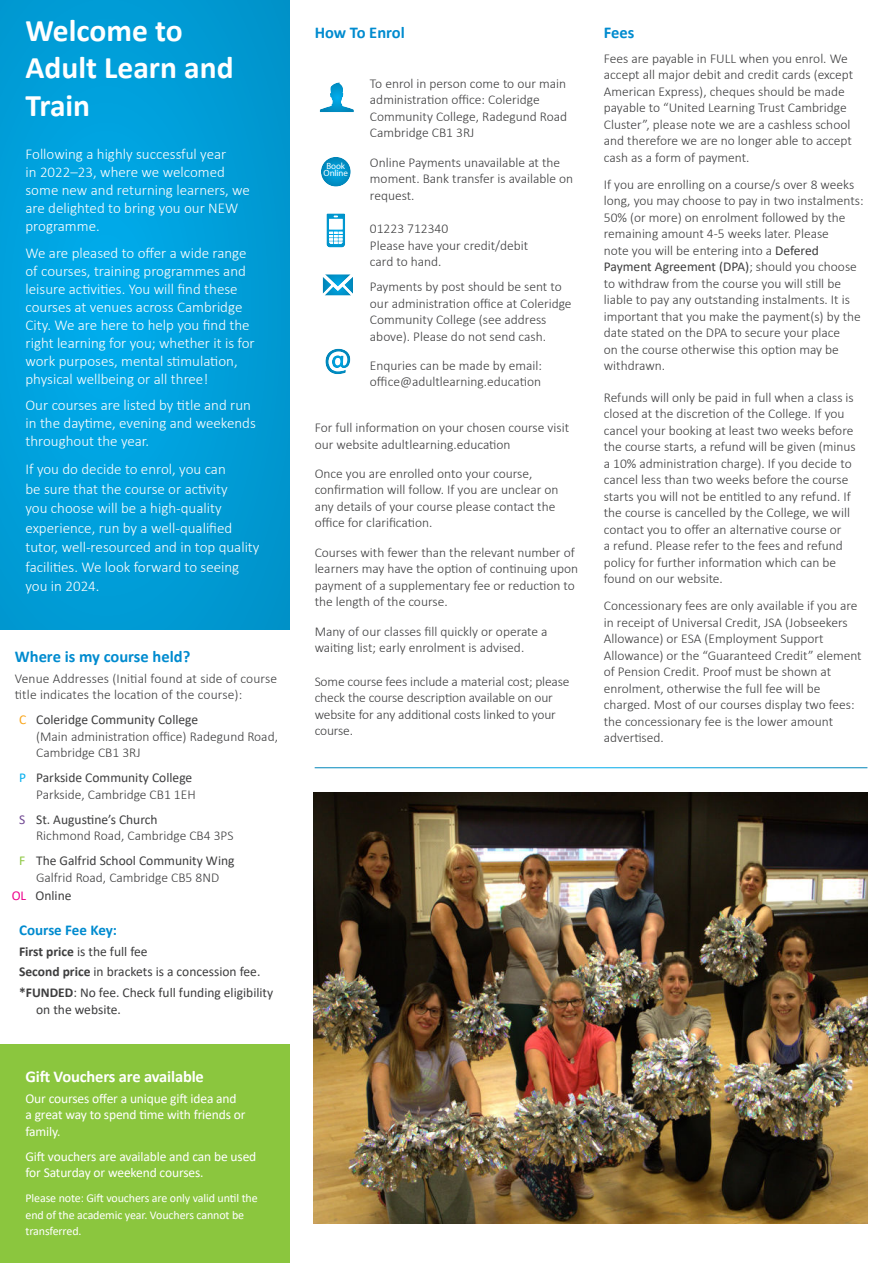
<style>
.page{position:relative;width:893px;height:1263px;background:#fff}
.page>*{position:absolute;margin:0;border:0;box-sizing:border-box;transform-origin:0 0}
.t1{font:700 31.5px/37.5px "Calibri";color:#fff}
.t2{font:700 16.5px "Calibri";color:#008bcf}
.t3{font:700 16.5px "Calibri";letter-spacing:-.01em;color:#fff}
.t4{font:300 15px/18px "Calibri";color:#fff}
.t5{font:700 15px "Calibri";color:#008bcf}
.t6{font:300 13.5px/16.5px "Calibri";color:#3e3e3f}
.t7{font:13.5px/16.5px "Calibri";color:#3e3e3f;text-align:right}
.t8{font:13.5px/16.5px "Calibri";letter-spacing:-.01em;color:#fff}
.t9{font:12px/16.5px "Calibri";letter-spacing:-.01em;color:#fff}
.t10{font:9px/7.5px "Myriad Pro";letter-spacing:-.01em;color:#fff;text-align:center}
.s1{font-weight:400;color:#f9a51b}
.s2{font-weight:400}
.s3{color:#00aeef}
.s4{font-weight:300}
.s5{font-weight:400;color:#714993}
.s6{color:#8bc63e}
.s7{color:#ed028c}
.s8{font-weight:700}
</style>
<div class="page">
<svg style="left:0;top:0;width:289px;height:630px;background:#009fda"></svg>
<svg style="left:325px;top:349px;width:25px;height:25px"></svg>
<svg style="left:326px;top:213px;width:19px;height:34px"></svg>
<svg style="left:320px;top:82px;width:34px;height:30px"></svg>
<svg style="left:321px;top:157px;width:30px;height:30px"></svg>
<svg style="left:323px;top:274px;width:30px;height:22px"></svg>
<div style="left:0;top:1044px;width:289px;height:219px;background:#8bc63e"></div>
<img style="left:313px;top:792px;width:554px;height:431px">
<h1 class="t1" style="left:26px;top:14px;width:210px">Welcome to<br>Adult Learn and<br>Train</h1>
<p class="t4" style="left:26px;top:146px;width:226px">Following a highly successful year<br>in 2022–23, where we welcomed some new and returning learners, we are delighted to bring you our NEW programme.</p>
<p class="t4" style="left:26px;top:244px;width:231px">We are pleased to offer a wide range of courses, training programmes and leisure activities. You will find these courses at venues across Cambridge City. We are here to help you find the right learning for you; whether it is for work purposes, mental stimulation, physical wellbeing or all three!</p>
<p class="t4" style="left:26px;top:396px;width:232px">Our courses are listed by title and run in the daytime, evening and weekends throughout the year.</p>
<p class="t4" style="left:26px;top:460px;width:235px;line-height:19.5px">If you do decide to enrol, you can<br>be sure that the course or activity<br>you choose will be a high-quality experience, run by a well-qualified tutor, well-resourced and in top quality facilities. We look forward to seeing you in 2024.</p>
<p class="t2" style="left:15px;top:651px;width:177px">Where is my course held?</p>
<p class="t6" style="left:15px;top:670px;width:264px">Venue Addresses (Initial found at side of course title indicates the location of the course):</p>
<p class="t6" style="left:36px;top:711px;width:243px;text-indent:-17px"><span class="s1">C</span> <span class="s2">Coleridge Community College<br></span>(Main administration office) Radegund Road,<br>Cambridge CB1 3RJ</p>
<p class="t7" style="left:19px;top:771px;width:178px"><span class="s3">P</span> Parkside Community College<br><span class="s4">Parkside, Cambridge CB1 1EH</span></p>
<p class="t6" style="left:36px;top:812px;width:199px;text-indent:-17px"><span class="s5">S</span> <span class="s2">St. Augustine’s Church<br></span>Richmond Road, Cambridge CB4 3PS</p>
<p class="t7" style="left:19px;top:852px;width:217px;text-align:center"><span class="s6">F</span> The Galfrid School Community Wing<br><span class="s4">Galfrid Road, Cambridge CB5 8ND</span></p>
<p class="t7" style="left:12px;top:888px;width:61px"><span class="s7">OL</span> Online</p>
<p class="t5" style="left:19px;top:924px;width:99px">Course Fee Key:</p>
<p class="t7" style="left:19px;top:940px;width:256px;line-height:20.7px;text-align:left"><span class="s8">First price</span> is the full fee<br><span class="s8">Second price</span> in brackets is a concession fee. <span class="s8">*FUNDED</span>: No fee. Check full funding eligibility</p>
<p class="t7" style="left:36px;top:1000px;width:86px">on the website.</p>
<p class="t3" style="left:26px;top:1065px;width:180px">Gift Vouchers are available</p>
<p class="t8" style="left:26px;top:1090px;width:221px">Our courses offer a unique gift idea and a great way to spend time with friends or family.</p>
<p class="t8" style="left:26px;top:1148px;width:232px">Gift vouchers are available and can be used for Saturday or weekend courses.</p>
<p class="t9" style="left:26px;top:1190px;width:234px">Please note: Gift vouchers are only valid until the end of the academic year. Vouchers cannot be transferred.</p>
<p class="t2" style="left:315px;top:26px;width:92px">How To Enrol</p>
<p class="t6" style="left:370px;top:76px;width:199px">To enrol in person come to our main administration office: Coleridge<br>Community College, Radegund Road<br>Cambridge CB1 3RJ</p>
<p class="t6" style="left:370px;top:155px;width:205px">Online Payments unavailable at the moment. Bank transfer is available on request.</p>
<p class="t6" style="left:370px;top:221px;width:160px">01223 712340<br>Please have your credit/debit card to hand.</p>
<p class="t6" style="left:370px;top:279px;width:203px">Payments by post should be sent to our administration office at Coleridge Community College (see address above). Please do not send cash.</p>
<p class="t6" style="left:370px;top:357px;width:173px">Enquries can be made by email: office@adultlearning.education</p>
<p class="t6" style="left:315px;top:419px;width:256px">For full information on your chosen course visit our website adultlearning.education</p>
<p class="t6" style="left:315px;top:466px;width:245px">Once you are enrolled onto your course, confirmation will follow. If you are unclear on any details of your course please contact the office for clarification.</p>
<p class="t6" style="left:315px;top:545px;width:265px">Courses with fewer than the relevant number of learners may have the option of continuing upon payment of a supplementary fee or reduction to the length of the course.</p>
<p class="t6" style="left:315px;top:623px;width:234px">Many of our classes fill quickly or operate a waiting list; early enrolment is advised.</p>
<p class="t6" style="left:315px;top:674px;width:256px">Some course fees include a material cost; please check the course description available on our website for any additional costs linked to your course.</p>
<p class="t10" style="left:324px;top:163px;width:26px">Book<br>Online</p>
<p class="t2" style="left:604px;top:26px;width:32px">Fees</p>
<p class="t6" style="left:604px;top:50px;width:251px">Fees are payable in FULL when you enrol. We accept all major debit and credit cards (except American Express), cheques should be made payable to “United Learning Trust Cambridge Cluster”, please note we are a cashless school and therefore we are no longer able to accept cash as a form of payment.</p>
<p class="t6" style="left:604px;top:177px;width:261px">If you are enrolling on a course/s over 8 weeks long, you may choose to pay in two instalments:<br>50% (or more) on enrolment followed by the remaining amount 4-5 weeks later. Please<br>note you will be entering into a <span class="s2">Defered Payment Agreement (DPA)</span>; should you choose to withdraw from the course you will still be liable to pay any outstanding instalments. It is important that you make the payment(s) by the date stated on the DPA to secure your place<br>on the course otherwise this option may be withdrawn.</p>
<p class="t6" style="left:604px;top:390px;width:253px">Refunds will only be paid in full when a class is closed at the discretion of the College. If you cancel your booking at least two weeks before the course starts, a refund will be given (minus a 10% administration charge). If you decide to cancel less than two weeks before the course starts you will not be entitled to any refund. If the course is cancelled by the College, we will contact you to offer an alternative course or<br>a refund. Please refer to the fees and refund policy for further information which can be found on our website.</p>
<p class="t6" style="left:604px;top:598px;width:259px">Concessionary fees are only available if you are in receipt of Universal Credit, JSA (Jobseekers Allowance) or ESA (Employment Support Allowance) or the “Guaranteed Credit” element of Pension Credit. Proof must be shown at enrolment, otherwise the full fee will be charged. Most of our courses display two fees: the concessionary fee is the lower amount advertised.</p>
</div>
